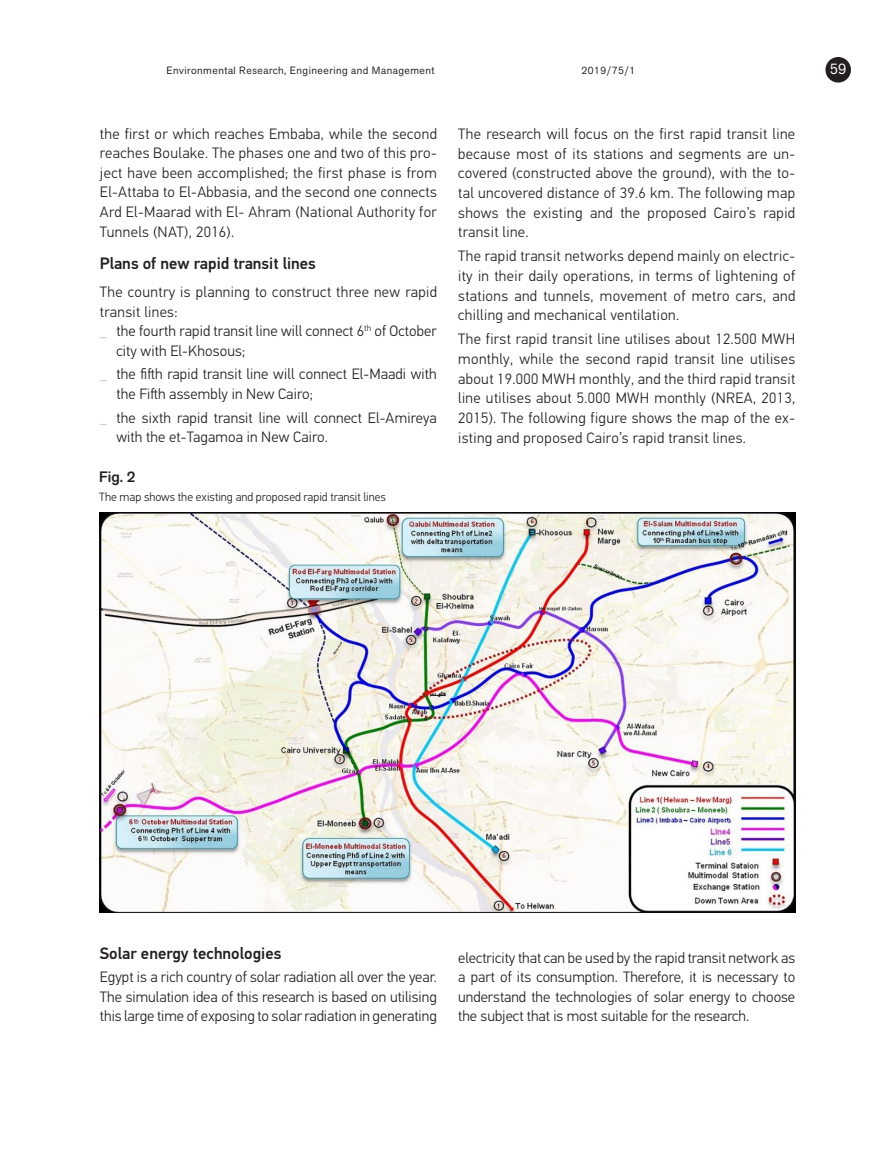
<style>
.page{position:relative;width:893px;height:1149px;background:#fff}
.page>*{position:absolute;margin:0;border:0;box-sizing:border-box;transform-origin:0 0}
.Skyrelis_mazas{font:500 16.5px "PF Din Text Pro";color:#231f20}
.tekstas_EREM{font:300 15px/19.5px "PF Din Text Pro";letter-spacing:.01em;color:#231f20;text-align:justify}
.Pav_nr{font:500 15px "Akzid Grtsk Next";color:#231f20}
.t1{font:15px "Akzid Grtsk Next";color:#fff}
.Pav_pavadin{font:300 12px "PF Din Text Pro";color:#231f20}
.t2{font:10.5px "Akzid Grtsk Next";letter-spacing:.05em;color:#231f20}
.s1{font-weight:700;font-size:13.5px;color:#d1d2d4}
</style>
<div class="page">
<div style="left:825px;top:57px;width:26px;height:25px;background:#231f20;border-radius:50%"></div>
<img style="left:99px;top:512px;width:696px;height:400px">
<p class="t2" style="left:167px;top:63px;width:270px">Environmental Research, Engineering and Management</p>
<p class="t2" style="left:581px;top:63px;width:55px">2019/75/1</p>
<p class="t1" style="left:830px;top:59px;width:18px">59</p>
<p class="tekstas_EREM" style="left:100px;top:124px;width:339px">the first or which reaches Embaba, while the second reaches Boulake. The phases one and two of this pro&shy;ject have been accomplished; the first phase is from El-Attaba to El-Abbasia, and the second one connects Ard El-Maarad with El- Ahram (National Authority for Tunnels (NAT), 2016).</p>
<p class="Skyrelis_mazas" style="left:100px;top:253px;width:217px">Plans of new rapid transit lines</p>
<p class="tekstas_EREM" style="left:100px;top:282px;width:339px">The country is planning to construct three new rapid transit lines:</p>
<p class="tekstas_EREM" style="left:116px;top:321px;width:322px;text-indent:-16px"><span class="s1">_</span> the fourth rapid transit line will connect 6<sup>th</sup> of October city with El-Khosous;</p>
<p class="tekstas_EREM" style="left:116px;top:364px;width:322px;text-indent:-16px"><span class="s1">_</span> the fifth rapid transit line will connect El-Maadi with the Fifth assembly in New Cairo;</p>
<p class="tekstas_EREM" style="left:116px;top:408px;width:322px;text-indent:-16px"><span class="s1">_</span> the sixth rapid transit line will connect El-Amireya with the et-Tagamoa in New Cairo.</p>
<p class="Pav_nr" style="left:99px;top:466px;width:38px">Fig. 2</p>
<p class="Pav_pavadin" style="left:99px;top:490px;width:288px">The map shows the existing and proposed rapid transit lines</p>
<p class="tekstas_EREM" style="left:458px;top:124px;width:338px">The research will focus on the first rapid transit line because most of its stations and segments are un&shy;covered (constructed above the ground), with the to&shy;tal uncovered distance of 39.6 km. The following map shows the existing and the proposed Cairo’s rapid transit line.</p>
<p class="tekstas_EREM" style="left:458px;top:246px;width:339px">The rapid transit networks depend mainly on electric&shy;ity in their daily operations, in terms of lightening of stations and tunnels, movement of metro cars, and chilling and mechanical ventilation.</p>
<p class="tekstas_EREM" style="left:458px;top:329px;width:338px">The first rapid transit line utilises about 12.500 MWH monthly, while the second rapid transit line utilises about 19.000 MWH monthly, and the third rapid transit line utilises about 5.000 MWH monthly (NREA, 2013, 2015). The following figure shows the map of the ex&shy;isting and proposed Cairo’s rapid transit lines.</p>
<p class="Skyrelis_mazas" style="left:100px;top:942px;width:183px">Solar energy technologies</p>
<p class="tekstas_EREM" style="left:100px;top:967px;width:338px">Egypt is a rich country of solar radiation all over the year.<br>The simulation idea of this research is based on utilising this large time of exposing to solar radiation in generating</p>
<p class="tekstas_EREM" style="left:458px;top:947px;width:339px">electricity that can be used by the rapid transit network as a part of its consumption. Therefore, it is necessary to understand the technologies of solar energy to choose the subject that is most suitable for the research.</p>
</div>
